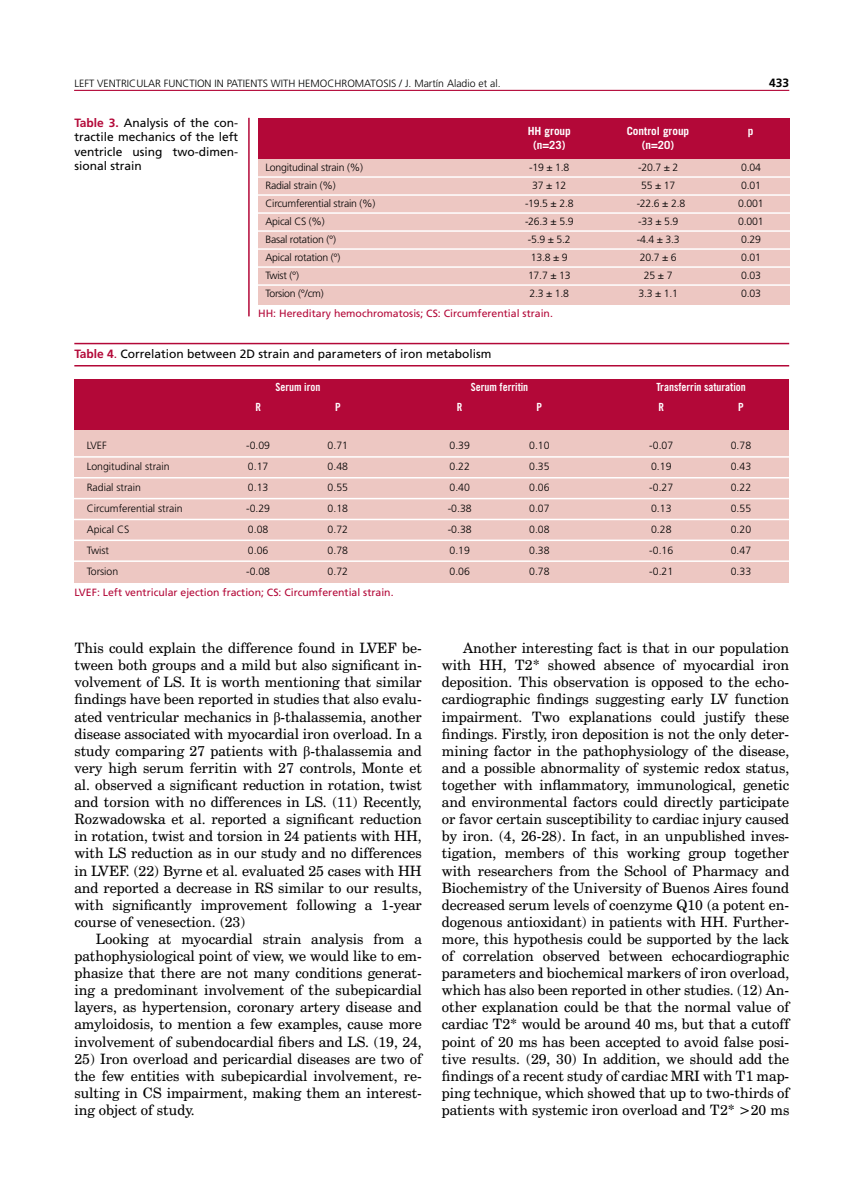
<style>
.page{position:relative;width:851px;height:1191px;background:#fff}
.page>*{position:absolute;margin:0;border:0;box-sizing:border-box;transform-origin:0 0}
.t1{font:14.25px/17.1px "Century Schoolbook BT";color:#000;text-align:justify}
.t2{font:12px/14.4px "Frutiger LT Std";color:#000;text-align:justify}
.t3{font:700 12px "Frutiger LT Std";color:#000}
.t4{font:11.25px "Trade Gothic LT Std Bd Cn 20";color:#fff}
.t5{font:700 11.25px/13.5px "Trade Gothic";color:#fff;text-align:center}
.t6{font:300 10.5px/21px "Frutiger LT Std";color:#000}
.t7{font:300 10.5px/18px "Frutiger LT Std";letter-spacing:-.02em;color:#000}
.t8{font:10.5px "Frutiger LT Std";color:#b30838}
.s1{font-weight:700;color:#b30838}
.s2{color:#b30838}
.s3{font-family:"Times New Roman"}
</style>
<div class="page">
<hr style="left:74px;top:90px;width:715px;height:1px;background:#b30838">
<hr style="left:74px;top:365px;width:715px;height:1px;background:#b30838">
<hr style="left:74px;top:343px;width:715px;height:1px;background:#b30838">
<div style="left:258px;top:118px;width:531px;height:41px;background:#b30838"></div>
<div style="left:258px;top:159px;width:531px;height:145px;background:#edc7c2"></div>
<hr style="left:254px;top:176px;width:541px;height:2px;background:#fff">
<hr style="left:254px;top:194px;width:541px;height:2px;background:#fff">
<hr style="left:254px;top:266px;width:541px;height:2px;background:#fff">
<hr style="left:254px;top:248px;width:541px;height:2px;background:#fff">
<hr style="left:254px;top:230px;width:541px;height:2px;background:#fff">
<hr style="left:254px;top:212px;width:541px;height:2px;background:#fff">
<hr style="left:254px;top:284px;width:541px;height:2px;background:#fff">
<hr style="left:248px;top:118px;width:1px;height:198px;background:#b30838">
<div style="left:74px;top:379px;width:715px;height:51px;background:#b30838"></div>
<div style="left:74px;top:430px;width:715px;height:153px;background:#edc7c2"></div>
<hr style="left:69px;top:456px;width:723px;height:1px;background:#fff">
<hr style="left:69px;top:498px;width:723px;height:1px;background:#fff">
<hr style="left:69px;top:560px;width:723px;height:2px;background:#fff">
<hr style="left:69px;top:477px;width:723px;height:1px;background:#fff">
<hr style="left:69px;top:539px;width:723px;height:2px;background:#fff">
<hr style="left:69px;top:519px;width:723px;height:1px;background:#fff">
<p class="t6" style="left:74px;top:73px;width:428px">LEFT VENTRICULAR FUNCTION IN PATIENTS WITH HEMOCHROMATOSIS / J. Martín Aladio et al.</p>
<p class="t3" style="left:769px;top:75px;width:22px">433</p>
<p class="t2" style="left:74px;top:115px;width:165px"><span class="s1">Table 3.</span> Analysis of the con&shy;tractile mechanics of the left ventricle using two-dimen&shy;sional strain</p>
<p class="t5" style="left:527px;top:124px;width:45px">HH group (n=23)</p>
<p class="t5" style="left:626px;top:124px;width:64px">Control group (n=20)</p>
<p class="t7" style="left:265px;top:159px;width:111px">Longitudinal strain (%)<br>Radial strain (%)<br>Circumferential strain (%)<br>Apical CS (%)<br>Basal rotation (°)<br>Apical rotation (°)<br>Twist (°)<br>Torsion (°/cm)</p>
<p class="t7" style="left:636px;top:159px;width:50px;text-align:center">-20.7 ± 2<br>55 ± 17 -22.6 ± 2.8 -33 ± 5.9 -4.4 ± 3.3<br>20.7 ± 6<br>25 ± 7<br>3.3 ± 1.1</p>
<p class="t7" style="left:525px;top:159px;width:50px;text-align:center">-19 ± 1.8<br>37 ± 12 -19.5 ± 2.8 -26.3 ± 5.9 -5.9 ± 5.2<br>13.8 ± 9<br>17.7 ± 13<br>2.3 ± 1.8</p>
<p class="t8" style="left:258px;top:307px;width:296px">HH: Hereditary hemochromatosis; CS: Circumferential strain.</p>
<p class="t2" style="left:74px;top:347px;width:418px"><span class="s1">Table 4</span><span class="s2">.</span> Correlation between 2D strain and parameters of iron metabolism</p>
<p class="t5" style="left:747px;top:124px;width:7px">p</p>
<p class="t7" style="left:738px;top:159px;width:27px">0.04<br>0.01<br>0.001<br>0.001<br>0.29<br>0.01<br>0.03<br>0.03</p>
<p class="t4" style="left:275px;top:380px;width:46px">Serum iron</p>
<p class="t4" style="left:470px;top:380px;width:59px">Serum ferritin</p>
<p class="t4" style="left:656px;top:380px;width:91px">Transferrin saturation</p>
<p class="t4" style="left:255px;top:400px;width:7px">R</p>
<p class="t4" style="left:335px;top:400px;width:7px">P</p>
<p class="t4" style="left:457px;top:400px;width:7px">R</p>
<p class="t4" style="left:536px;top:400px;width:7px">P</p>
<p class="t4" style="left:658px;top:400px;width:7px">R</p>
<p class="t4" style="left:738px;top:400px;width:7px">P</p>
<p class="t6" style="left:87px;top:434px;width:97px">LVEF<br>Longitudinal strain<br>Radial strain<br>Circumferential strain<br>Apical CS<br>Twist<br>Torsion</p>
<p class="t6" style="left:327px;top:434px;width:22px;text-align:justify">0.71<br>0.48<br>0.55<br>0.18<br>0.72<br>0.78<br>0.72</p>
<p class="t6" style="left:529px;top:434px;width:22px;text-align:justify">0.10<br>0.35<br>0.06<br>0.07<br>0.08<br>0.38<br>0.78</p>
<p class="t6" style="left:730px;top:434px;width:22px;text-align:justify">0.78<br>0.43<br>0.22<br>0.55<br>0.20<br>0.47<br>0.33</p>
<p class="t8" style="left:74px;top:586px;width:320px">LVEF: Left ventricular ejection fraction; CS: Circumferential strain.</p>
<p class="t6" style="left:246px;top:434px;width:25px">-0.09<br>0.17<br>0.13 -0.29<br>0.08<br>0.06 -0.08</p>
<p class="t6" style="left:447px;top:434px;width:25px">0.39<br>0.22<br>0.40 -0.38 -0.38<br>0.19<br>0.06</p>
<p class="t6" style="left:649px;top:434px;width:25px">-0.07<br>0.19 -0.27<br>0.13<br>0.28 -0.16 -0.21</p>
<p class="t1" style="left:74px;top:639px;width:349px">This could explain the difference found in LVEF be&shy;tween both groups and a mild but also significant in&shy;volvement of LS. It is worth mentioning that similar findings have been reported in studies that also evalu&shy;ated ventricular mechanics in <span class="s3">β</span>-thalassemia, another disease associated with myocardial iron overload. In a study comparing 27 patients with <span class="s3">β</span>-thalassemia and very high serum ferritin with 27 controls, Monte et al. observed a significant reduction in rotation, twist and torsion with no differences in LS. (11) Recently, Rozwadowska et al. reported a significant reduction in rotation, twist and torsion in 24 patients with HH, with LS reduction as in our study and no differences in LVEF. (22) Byrne et al. evaluated 25 cases with HH and reported a decrease in RS similar to our results, with significantly improvement following a 1-year course of venesection. (23)</p>
<p class="t1" style="left:74px;top:930px;width:349px;text-indent:21px">Looking at myocardial strain analysis from a pathophysiological point of view, we would like to em&shy;phasize that there are not many conditions generat&shy;ing a predominant involvement of the subepicardial layers, as hypertension, coronary artery disease and amyloidosis, to mention a few examples, cause more involvement of subendocardial fibers and LS. (19, 24,</p>
<p class="t1" style="left:74px;top:1049px;width:349px">25) Iron overload and pericardial diseases are two of the few entities with subepicardial involvement, re&shy;sulting in CS impairment, making them an interest&shy;ing object of study.</p>
<p class="t1" style="left:442px;top:639px;width:349px;text-indent:21px">Another interesting fact is that in our population with HH, T2* showed absence of myocardial iron deposition. This observation is opposed to the echo&shy;cardiographic findings suggesting early LV function impairment. Two explanations could justify these findings. Firstly, iron deposition is not the only deter&shy;mining factor in the pathophysiology of the disease, and a possible abnormality of systemic redox status, together with inflammatory, immunological, genetic and environmental factors could directly participate or favor certain susceptibility to cardiac injury caused by iron. (4, 26-28). In fact, in an unpublished inves&shy;tigation, members of this working group together with researchers from the School of Pharmacy and Biochemistry of the University of Buenos Aires found decreased serum levels of coenzyme Q10 (a potent en&shy;dogenous antioxidant) in patients with HH. Further&shy;more, this hypothesis could be supported by the lack of correlation observed between echocardiographic parameters and biochemical markers of iron overload, which has also been reported in other studies. (12) An&shy;other explanation could be that the normal value of cardiac T2* would be around 40 ms, but that a cutoff point of 20 ms has been accepted to avoid false posi&shy;tive results. (29, 30) In addition, we should add the findings of a recent study of cardiac MRI with T1 map&shy;ping technique, which showed that up to two-thirds of patients with systemic iron overload and T2* &gt;20 ms</p>
</div>
